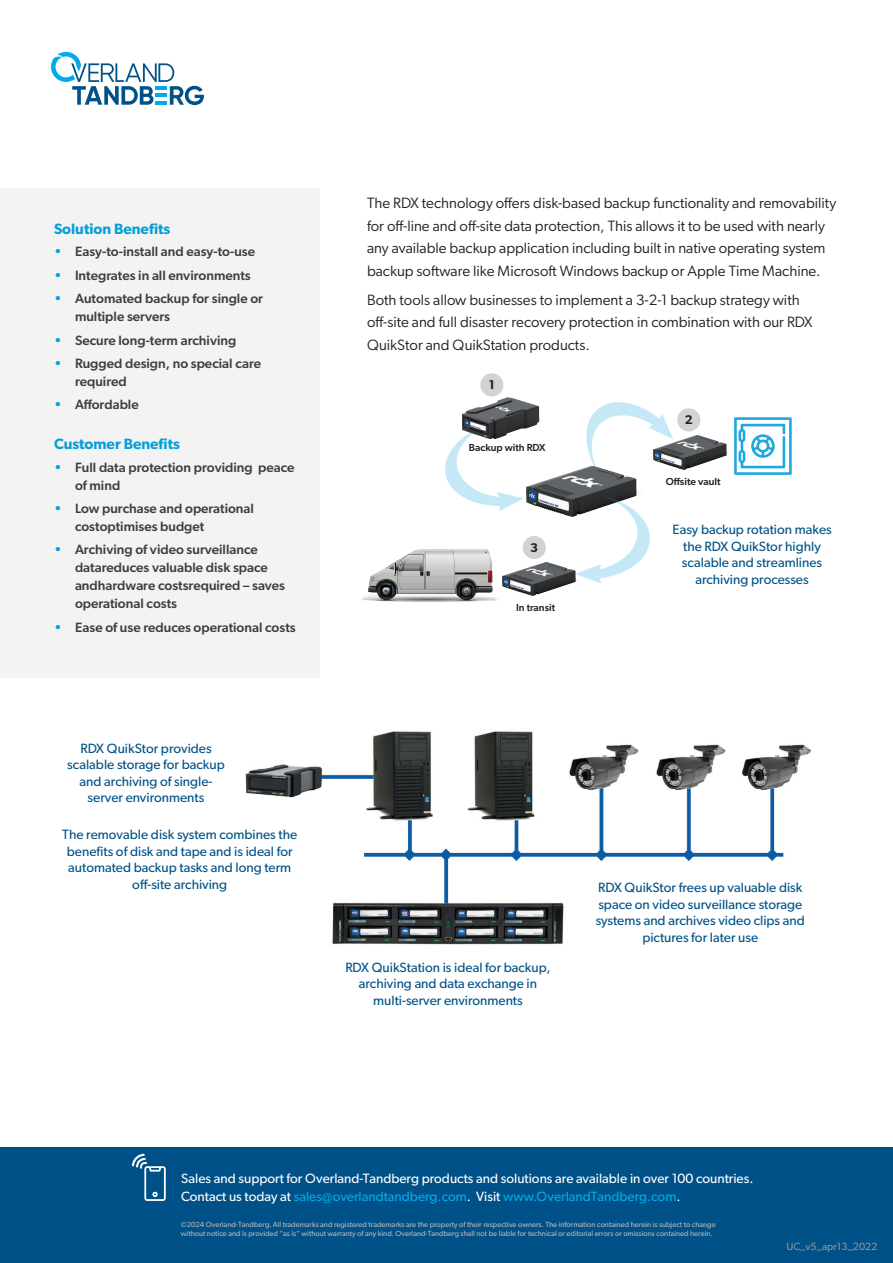
<style>
.page{position:relative;width:893px;height:1263px;background:#fff}
.page>*{position:absolute;margin:0;border:0;box-sizing:border-box;transform-origin:0 0}
.BODY{font:15px/22.5px "Gibson";color:#231f20}
.t1{font:600 15px "Gibson";color:#049fd9}
.t2{font:13.5px/16.5px "Gibson";color:#005288;text-align:center}
.t3{font:500 13.5px/18px "Gibson";color:#3e3e3f}
.t4{font:13.5px/18px "Gibson";color:#fff}
.t5{font:600 12.75px "Gibson";color:#231f20}
.MICE{font:10.5px "Gibson";color:#949498}
.t6{font:500 10.2px "Gibson";color:#231f20}
.t7{font:7.5px/9px "Gibson";color:#b9b8ba}
.s1{color:#049fd9}
.s2{color:#00abe7}
</style>
<div class="page">
<div style="left:0;top:1147px;width:893px;height:116px;background:#005187"></div>
<svg style="left:132px;top:1154px;width:34px;height:47px"></svg>
<svg style="left:51px;top:52px;width:153px;height:53px"></svg>
<div style="left:0;top:188px;width:320px;height:490px;background:#f4f3f3"></div>
<svg style="left:734px;top:417px;width:58px;height:58px"></svg>
<img style="left:526px;top:467px;width:115px;height:50px">
<img style="left:505px;top:562px;width:70px;height:33px">
<img style="left:673px;top:436px;width:56px;height:33px">
<svg style="left:575px;top:496px;width:75px;height:87px"></svg>
<svg style="left:445px;top:425px;width:79px;height:86px"></svg>
<svg style="left:586px;top:402px;width:87px;height:72px"></svg>
<div style="left:523px;top:536px;width:23px;height:23px;background:#d1d2d4;border-radius:50%"></div>
<div style="left:677px;top:408px;width:23px;height:23px;background:#d1d2d4;border-radius:50%"></div>
<div style="left:480px;top:373px;width:23px;height:23px;background:#d1d2d4;border-radius:50%"></div>
<img style="left:463px;top:398px;width:79px;height:40px">
<svg style="left:361px;top:549px;width:144px;height:53px"></svg>
<img style="left:245px;top:731px;width:566px;height:214px">
<h2 class="t1" style="left:54px;top:220px;width:118px">Solution Benefits</h2>
<p class="t3" style="left:54px;top:242px;width:203px"><span class="s1">•</span> Easy-to-install and easy-to-use</p>
<p class="t3" style="left:54px;top:266px;width:198px"><span class="s1">•</span> Integrates in all environments</p>
<p class="t3" style="left:75px;top:289px;width:190px;text-indent:-21px"><span class="s1">•</span> Automated backup for single or multiple servers</p>
<p class="t3" style="left:54px;top:331px;width:184px"><span class="s1">•</span> Secure long-term archiving</p>
<p class="t3" style="left:75px;top:354px;width:188px;text-indent:-21px"><span class="s1">•</span> Rugged design, no special care required</p>
<p class="t3" style="left:54px;top:395px;width:86px"><span class="s1">•</span> Affordable</p>
<h2 class="t1" style="left:54px;top:435px;width:127px">Customer Benefits</h2>
<p class="t3" style="left:75px;top:458px;width:221px;text-indent:-21px"><span class="s1">•</span> Full data protection providing peace of mind</p>
<p class="t3" style="left:75px;top:499px;width:180px;text-indent:-21px"><span class="s1">•</span> Low purchase and operational costoptimises budget</p>
<p class="t3" style="left:75px;top:540px;width:212px;text-indent:-21px"><span class="s1">•</span> Archiving of video surveillance datareduces valuable disk space andhardware costsrequired – saves operational costs</p>
<p class="t3" style="left:54px;top:618px;width:243px"><span class="s1">•</span> Ease of use reduces operational costs</p>
<p class="t2" style="left:67px;top:739px;width:159px">RDX QuikStor provides scalable storage for backup and archiving of single&shy;server environments</p>
<p class="t2" style="left:62px;top:826px;width:236px">The removable disk system combines the benefits of disk and tape and is ideal for automated backup tasks and long term off-site archiving</p>
<p class="BODY" style="left:367px;top:192px;width:471px">The RDX technology offers disk-based backup functionality and removability for off-line and off-site data protection, This allows it to be used with nearly any available backup application including built in native operating system backup software like Microsoft Windows backup or Apple Time Machine.</p>
<p class="BODY" style="left:367px;top:288px;width:447px">Both tools allow businesses to implement a 3-2-1 backup strategy with off-site and full disaster recovery protection in combination with our RDX<br>QuikStor and QuikStation products.</p>
<p class="t5" style="left:489px;top:377px;width:7px">1</p>
<p class="t6" style="left:469px;top:442px;width:78px">Backup with RDX</p>
<p class="t5" style="left:530px;top:539px;width:9px">3</p>
<p class="t6" style="left:516px;top:601px;width:40px">In transit</p>
<p class="t5" style="left:685px;top:412px;width:9px">2</p>
<p class="t6" style="left:666px;top:475px;width:56px">Offsite vault</p>
<p class="t2" style="left:672px;top:521px;width:161px">Easy backup rotation makes the RDX QuikStor highly scalable and streamlines archiving processes</p>
<p class="t2" style="left:345px;top:959px;width:207px">RDX QuikStation is ideal for backup, archiving and data exchange in multi-server environments</p>
<p class="t2" style="left:596px;top:879px;width:211px">RDX QuikStor frees up valuable disk space on video surveillance storage systems and archives video clips and pictures for later use</p>
<p class="t4" style="left:181px;top:1169px;width:574px">Sales and support for Overland-Tandberg products and solutions are available in over 100 countries.<br>Contact us today at <span class="s2">sales@overlandtandberg.com</span>. Visit <span class="s2">www.OverlandTandberg.com</span>.</p>
<p class="t7" style="left:181px;top:1219px;width:536px">©2024 Overland-Tandberg.All trademarks and registered trademarks are the property of their respective owners. The information contained herein is subject to change without notice and is provided “as is” without warranty of any kind. Overland-Tandberg shall not be liable for technical or editorial errors or omissions contained herein.</p>
<p class="MICE" style="left:786px;top:1240px;width:93px">UC_v5_apr13_2022</p>
</div>
